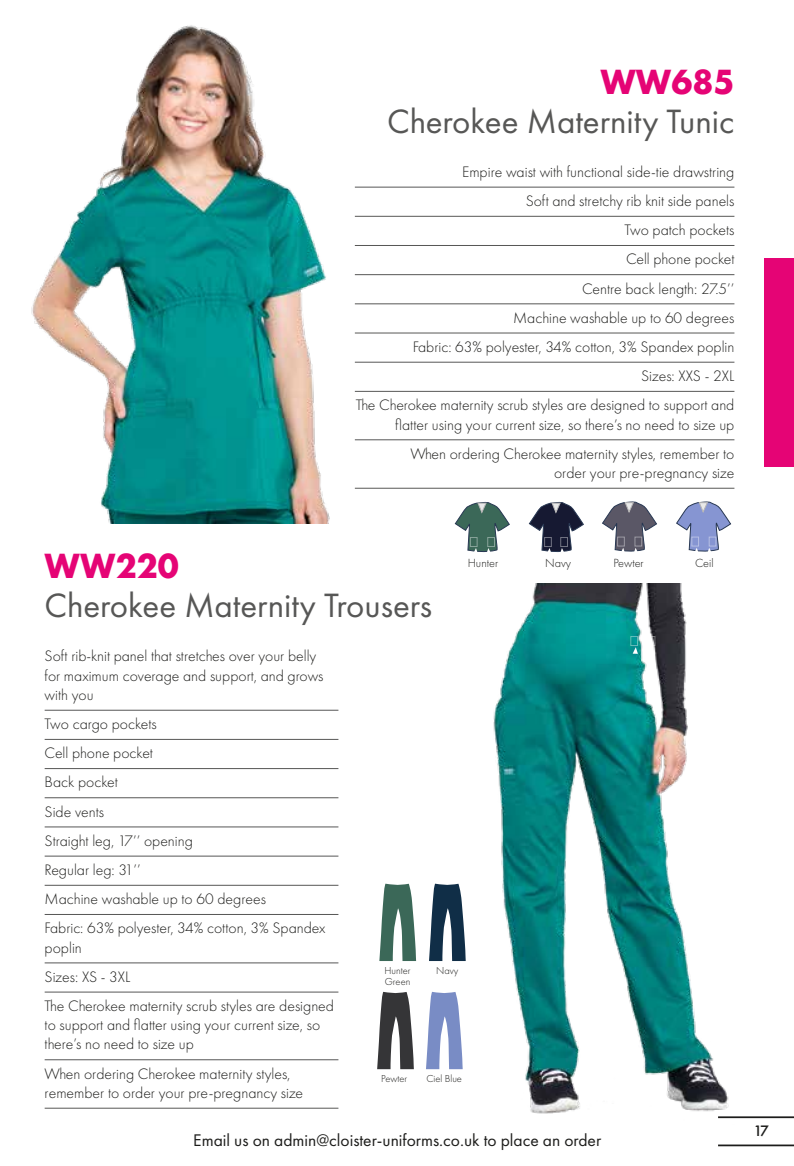
<style>
.page{position:relative;width:794px;height:1166px;background:#fff}
.page>*{position:absolute;margin:0;border:0;box-sizing:border-box;transform-origin:0 0}
.t1{font:700 36.4px "Futura PT";color:#e50475;scale:.96 1}
.t2{font:35px "Futura PT";color:#575756}
.t3{font:17.5px "Futura PT";color:#1d1d1b}
.t4{font:300 15.75px/29.2px "Futura PT";color:#1d1d1b}
.t5{font:500 15.75px "Futura PT";color:#1d1d1b}
.t6{font:300 12.25px "Futura PT";color:#1d1d1b}
.t7{font:300 10.5px "Futura PT";color:#1d1d1b}
</style>
<div class="page">
<hr style="left:718px;top:1144px;width:76px;height:2px;background:#1d1d1b">
<hr style="left:718px;top:1116px;width:76px;height:2px;background:#1d1d1b">
<div style="left:764px;top:258px;width:30px;height:208px;background:#e50475"></div>
<img style="left:493px;top:584px;width:253px;height:535px">
<img style="left:31px;top:25px;width:324px;height:499px">
<hr style="left:355px;top:187px;width:379px;height:1px;background:#575756">
<hr style="left:355px;top:216px;width:379px;height:1px;background:#575756">
<hr style="left:355px;top:245px;width:379px;height:1px;background:#575756">
<hr style="left:355px;top:274px;width:379px;height:1px;background:#575756">
<hr style="left:355px;top:303px;width:379px;height:1px;background:#575756">
<hr style="left:355px;top:333px;width:379px;height:1px;background:#575756">
<hr style="left:355px;top:362px;width:379px;height:1px;background:#575756">
<hr style="left:355px;top:391px;width:379px;height:1px;background:#575756">
<hr style="left:355px;top:439px;width:379px;height:1px;background:#575756">
<hr style="left:355px;top:488px;width:379px;height:1px;background:#575756">
<hr style="left:45px;top:710px;width:293px;height:1px;background:#575756">
<hr style="left:45px;top:739px;width:293px;height:1px;background:#575756">
<hr style="left:45px;top:768px;width:293px;height:1px;background:#575756">
<hr style="left:45px;top:797px;width:293px;height:1px;background:#575756">
<hr style="left:45px;top:826px;width:293px;height:1px;background:#575756">
<hr style="left:45px;top:856px;width:293px;height:1px;background:#575756">
<hr style="left:45px;top:885px;width:293px;height:1px;background:#575756">
<hr style="left:45px;top:914px;width:293px;height:1px;background:#575756">
<hr style="left:45px;top:962px;width:293px;height:1px;background:#575756">
<hr style="left:45px;top:992px;width:293px;height:1px;background:#575756">
<hr style="left:45px;top:1059px;width:293px;height:1px;background:#575756">
<hr style="left:45px;top:1108px;width:293px;height:1px;background:#575756">
<svg style="left:632px;top:647px;width:6px;height:7px"></svg>
<svg style="left:646px;top:647px;width:5px;height:7px"></svg>
<svg style="left:455px;top:502px;width:55px;height:51px"></svg>
<svg style="left:529px;top:502px;width:55px;height:51px"></svg>
<svg style="left:602px;top:501px;width:55px;height:51px"></svg>
<svg style="left:676px;top:501px;width:55px;height:51px"></svg>
<div style="left:648px;top:636px;width:7px;height:10px;border:1px solid #fff"></div>
<svg style="left:377px;top:992px;width:37px;height:77px"></svg>
<svg style="left:426px;top:992px;width:37px;height:77px"></svg>
<svg style="left:429px;top:883px;width:37px;height:78px"></svg>
<svg style="left:379px;top:883px;width:37px;height:78px"></svg>
<h1 class="t1" style="left:600px;top:58px;width:141px">WW685</h1>
<h2 class="t2" style="left:387px;top:100px;width:349px">Cherokee Maternity Tunic</h2>
<p class="t4" style="left:356px;top:157px;width:380px;text-align:right">Empire waist with functional side-tie drawstring<br>Soft and stretchy rib knit side panels<br>Two patch pockets<br>Cell phone pocket<br>Centre back length: 27.5’’<br>Machine washable up to 60 degrees<br>Fabric: 63% polyester, 34% cotton, 3% Spandex poplin<br>Sizes: XXS - 2XL<br>The Cherokee maternity scrub styles are designed to support and</p>
<p class="t4" style="left:395px;top:410px;width:341px;text-align:right">flatter using your current size, so there’s no need to size up<br>When ordering Cherokee maternity styles, remember to</p>
<p class="t4" style="left:554px;top:458px;width:182px">order your pre-pregnancy size</p>
<h1 class="t1" style="left:45px;top:543px;width:141px">WW220</h1>
<h2 class="t2" style="left:45px;top:585px;width:389px">Cherokee Maternity Trousers</h2>
<p class="t4" style="left:45px;top:647px;width:280px;line-height:19.2px">Soft rib-knit panel that stretches over your belly for maximum coverage and support, and grows with you</p>
<p class="t4" style="left:45px;top:709px;width:282px">Two cargo pockets<br>Cell phone pocket<br>Back pocket<br>Side vents<br>Straight leg, 17’’ opening<br>Regular leg: 31’’<br>Machine washable up to 60 degrees<br>Fabric: 63% polyester, 34% cotton, 3% Spandex</p>
<p class="t4" style="left:45px;top:933px;width:291px">poplin<br>Sizes: XS - 3XL<br>The Cherokee maternity scrub styles are designed</p>
<p class="t4" style="left:45px;top:1015px;width:277px;line-height:19.2px">to support and flatter using your current size, so there’s no need to size up</p>
<p class="t4" style="left:45px;top:1064px;width:260px;line-height:19.2px">When ordering Cherokee maternity styles, remember to order your pre-pregnancy size</p>
<p class="t6" style="left:468px;top:556px;width:32px">Hunter</p>
<p class="t6" style="left:545px;top:556px;width:27px">Navy</p>
<p class="t6" style="left:613px;top:556px;width:32px">Pewter</p>
<p class="t6" style="left:695px;top:556px;width:20px">Ceil</p>
<p class="t7" style="left:384px;top:964px;width:28px">Hunter</p>
<p class="t7" style="left:436px;top:964px;width:24px">Navy</p>
<p class="t7" style="left:385px;top:975px;width:27px">Green</p>
<p class="t7" style="left:381px;top:1073px;width:28px">Pewter</p>
<p class="t7" style="left:426px;top:1073px;width:37px">Ciel Blue</p>
<p class="t3" style="left:193px;top:1130px;width:409px">Email us on admin@cloister-uniforms.co.uk to place an order</p>
<p class="t5" style="left:753px;top:1121px;width:17px">17</p>
</div>
